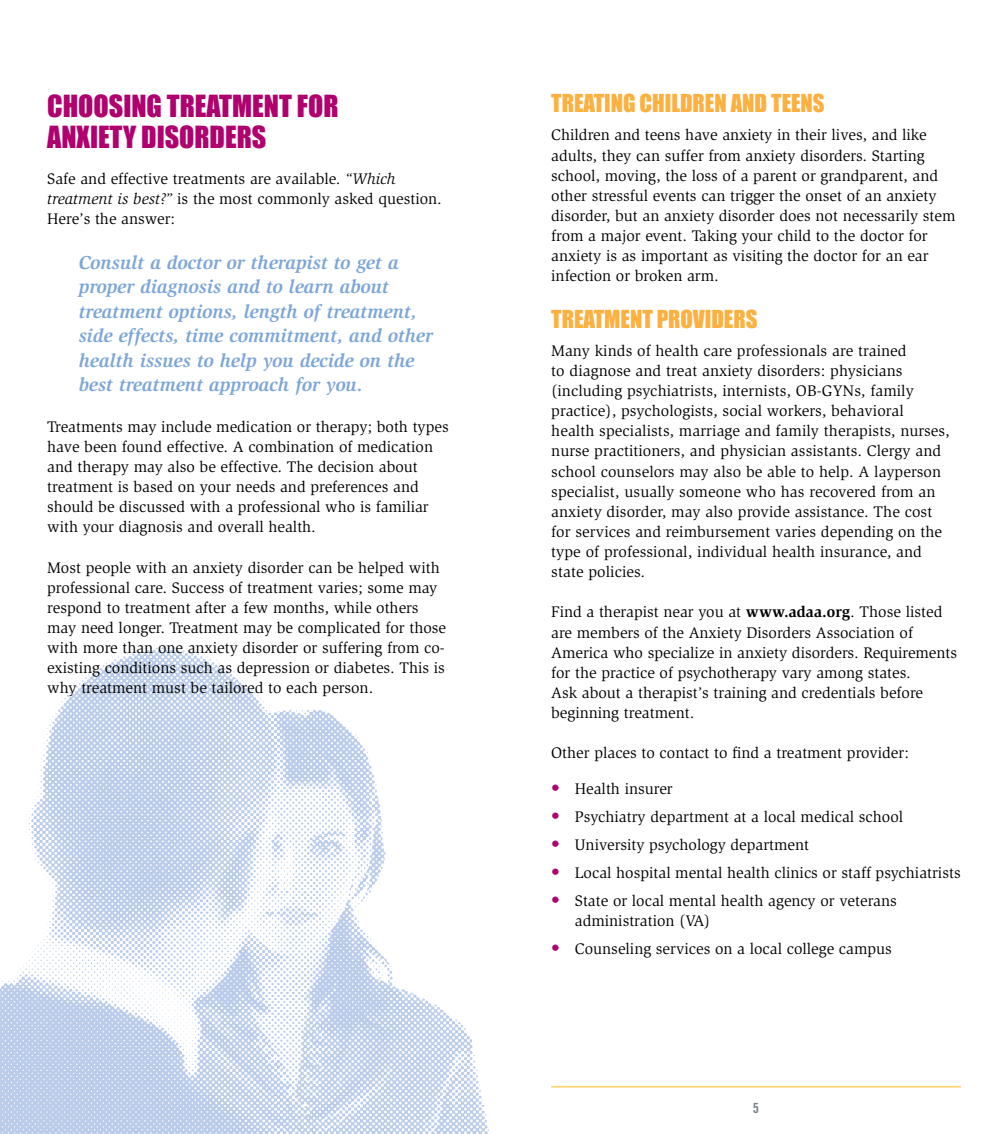
<style>
.page{position:relative;width:1008px;height:1134px;background:#fff}
.page>*{position:absolute;margin:0;border:0;box-sizing:border-box;transform-origin:0 0}
.t1{font:28px/31.5px "Impact";color:#af006e}
.t2{font:22.75px "Impact";color:#fbb040}
.t3{font:italic 700 19.25px/24.5px "Slimbach Std";color:#7da6d8}
.t4{font:15.75px/20.1px "Slimbach Std";color:#000}
.t5{font:14px "Trade Gothic LT Std Bd Cn 20";color:#74838e}
.s1{font-style:italic}
.s2{font-weight:700}
.s3{font-family:"Trade Gothic LT Std Bd Cn 20";font-size:17.5px;color:#af006e}
</style>
<div class="page">
<img style="left:0;top:644px;width:628px;height:490px">
<hr style="left:551px;top:1086px;width:410px;height:2px;background:#ffd478">
<h1 class="t1" style="left:47px;top:89px;width:293px">CHOOSING TREATMENT FOR<br>ANXIETY DISORDERS</h1>
<p class="t4" style="left:47px;top:169px;width:396px">Safe and effective treatments are available. <span class="s1">“Which treatment is best?”</span> is the most commonly asked question.<br>Here’s the answer:</p>
<p class="t3" style="left:79px;top:250px;width:356px">Consult a doctor or therapist to get a proper diagnosis and to learn about treatment options, length of treatment, side effects, time commitment, and other health issues to help you decide on the best treatment approach for you.</p>
<p class="t4" style="left:47px;top:416px;width:403px">Treatments may include medication or therapy; both types have been found effective. A combination of medication and therapy may also be effective. The decision about treatment is based on your needs and preferences and should be discussed with a professional who is familiar with your diagnosis and overall health.</p>
<p class="t4" style="left:47px;top:557px;width:400px">Most people with an anxiety disorder can be helped with professional care. Success of treatment varies; some may respond to treatment after a few months, while others may need longer. Treatment may be complicated for those with more than one anxiety disorder or suffering from co&shy;existing conditions such as depression or diabetes. This is why treatment must be tailored to each person.</p>
<h2 class="t2" style="left:551px;top:86px;width:275px">TREATING CHILDREN AND TEENS</h2>
<p class="t4" style="left:551px;top:125px;width:406px">Children and teens have anxiety in their lives, and like adults, they can suffer from anxiety disorders. Starting school, moving, the loss of a parent or grandparent, and other stressful events can trigger the onset of an anxiety disorder, but an anxiety disorder does not necessarily stem from a major event. Taking your child to the doctor for anxiety is as important as visiting the doctor for an ear infection or broken arm.</p>
<h2 class="t2" style="left:551px;top:301px;width:208px">TREATMENT PROVIDERS</h2>
<p class="t4" style="left:551px;top:341px;width:400px">Many kinds of health care professionals are trained<br>to diagnose and treat anxiety disorders: physicians (including psychiatrists, internists, OB-GYNs, family practice), psychologists, social workers, behavioral health specialists, marriage and family therapists, nurses, nurse practitioners, and physician assistants. Clergy and school counselors may also be able to help. A layperson specialist, usually someone who has recovered from an anxiety disorder, may also provide assistance. The cost for services and reimbursement varies depending on the type of professional, individual health insurance, and state policies.</p>
<p class="t4" style="left:551px;top:602px;width:408px">Find a therapist near you at <span class="s2">www.adaa.org</span>. Those listed are members of the Anxiety Disorders Association of America who specialize in anxiety disorders. Requirements for the practice of psychotherapy vary among states.<br>Ask about a therapist’s training and credentials before beginning treatment.</p>
<p class="t4" style="left:551px;top:743px;width:359px">Other places to contact to find a treatment provider:</p>
<p class="t4" style="left:551px;top:779px;width:123px"><span class="s3">•</span> Health insurer</p>
<p class="t4" style="left:551px;top:807px;width:353px"><span class="s3">•</span> Psychiatry department at a local medical school</p>
<p class="t4" style="left:551px;top:835px;width:259px"><span class="s3">•</span> University psychology department</p>
<p class="t4" style="left:551px;top:863px;width:411px"><span class="s3">•</span> Local hospital mental health clinics or staff psychiatrists</p>
<p class="t4" style="left:575px;top:891px;width:323px;text-indent:-24px"><span class="s3">•</span> State or local mental health agency or veterans administration (VA)</p>
<p class="t4" style="left:551px;top:939px;width:342px"><span class="s3">•</span> Counseling services on a local college campus</p>
<p class="t5" style="left:753px;top:1099px;width:8px">5</p>
</div>
